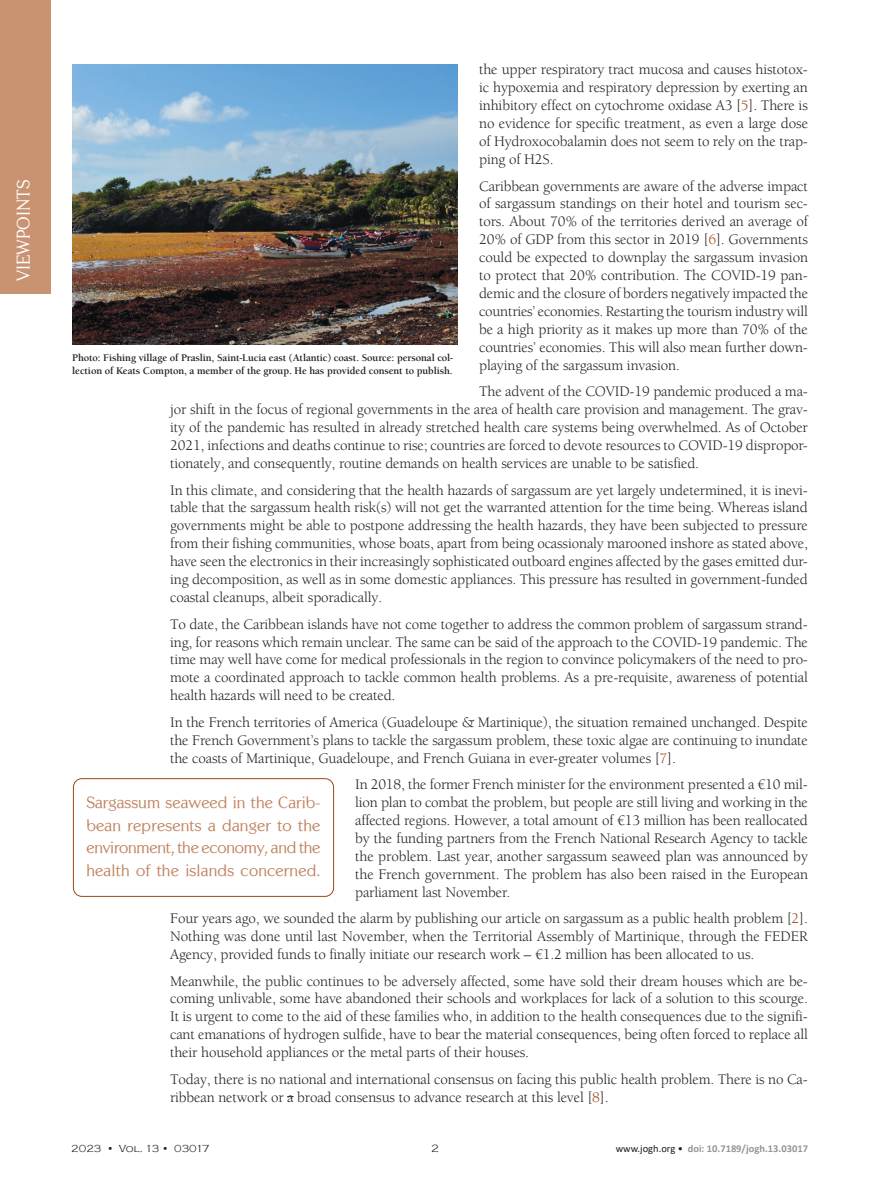
<style>
.page{position:relative;width:893px;height:1191px;background:#fff}
.page>*{position:absolute;margin:0;border:0;box-sizing:border-box;transform-origin:0 0}
.t1{font:18px "Centabel";color:#fff}
.LEAD_Viewpoints{font:16.5px/22.5px "Centabel";letter-spacing:.01em;color:#bf825d;text-align:justify}
.Tekst_Osnovni{font:15px/18px "Berkeley Std";letter-spacing:-.01em;color:#231f20;text-align:justify}
.t2{font:300 10.95px "Copperplate Gothic";color:#231f20}
.potpisi_slike_Photo{font:700 10.5px/12.6px "Berkeley Std";letter-spacing:-.01em;color:#231f20}
.t3{font:700 10.5px "Calibri";color:#939598}
.t4{font:300 10.5px "Copperplate Gothic";color:#231f20}
.s1{color:#9d4718}
.s2{font-weight:400;color:#231f20}
</style>
<div class="page">
<div style="left:0;top:0;width:51px;height:293px;background:#c99270"></div>
<img style="left:72px;top:64px;width:386px;height:280px">
<div style="left:73px;top:778px;width:261px;height:118px;border:1px solid #9d4718;border-radius:9px"></div>
<p class="t1" style="left:13px;top:281px;width:103px;rotate:-90deg">VIEWPOINTS</p>
<p class="Tekst_Osnovni" style="left:479px;top:61px;width:330px">the upper respiratory tract mucosa and causes histotox&shy;ic hypoxemia and respiratory depression by exerting an inhibitory effect on cytochrome oxidase A3 [<span class="s1">5</span>]. There is no evidence for specific treatment, as even a large dose of Hydroxocobalamin does not seem to rely on the trap&shy;ping of H2S.</p>
<p class="Tekst_Osnovni" style="left:479px;top:177px;width:331px">Caribbean governments are aware of the adverse impact of sargassum standings on their hotel and tourism sec&shy;tors. About 70% of the territories derived an average of 20% of GDP from this sector in 2019 [<span class="s1">6</span>]. Governments could be expected to downplay the sargassum invasion to protect that 20% contribution. The COVID-19 pan&shy;demic and the closure of borders negatively impacted the countries’ economies. Restarting the tourism industry will be a high priority as it makes up more than 70% of the countries’ economies. This will also mean further down&shy;playing of the sargassum invasion.</p>
<p class="Tekst_Osnovni" style="left:170px;top:383px;width:639px;text-indent:309px">The advent of the COVID-19 pandemic produced a ma&shy;jor shift in the focus of regional governments in the area of health care provision and management. The grav&shy;ity of the pandemic has resulted in already stretched health care systems being overwhelmed. As of October 2021, infections and deaths continue to rise; countries are forced to devote resources to COVID-19 dispropor&shy;tionately, and consequently, routine demands on health services are unable to be satisfied.</p>
<p class="Tekst_Osnovni" style="left:170px;top:481px;width:639px">In this climate, and considering that the health hazards of sargassum are yet largely undetermined, it is inevi&shy;table that the sargassum health risk(s) will not get the warranted attention for the time being. Whereas island governments might be able to postpone addressing the health hazards, they have been subjected to pressure from their fishing communities, whose boats, apart from being ocassionaly marooned inshore as stated above, have seen the electronics in their increasingly sophisticated outboard engines affected by the gases emitted dur&shy;ing decomposition, as well as in some domestic appliances. This pressure has resulted in government-funded coastal cleanups, albeit sporadically.</p>
<p class="Tekst_Osnovni" style="left:170px;top:615px;width:639px">To date, the Caribbean islands have not come together to address the common problem of sargassum strand&shy;ing, for reasons which remain unclear. The same can be said of the approach to the COVID-19 pandemic. The time may well have come for medical professionals in the region to convince policymakers of the need to pro&shy;mote a coordinated approach to tackle common health problems. As a pre-requisite, awareness of potential health hazards will need to be created.</p>
<p class="Tekst_Osnovni" style="left:170px;top:713px;width:639px">In the French territories of America (Guadeloupe &amp; Martinique), the situation remained unchanged. Despite the French Government’s plans to tackle the sargassum problem, these toxic algae are continuing to inundate the coasts of Martinique, Guadeloupe, and French Guiana in ever-greater volumes [<span class="s1">7</span>].</p>
<p class="Tekst_Osnovni" style="left:355px;top:775px;width:455px">In 2018, the former French minister for the environment presented a €10 mil&shy;lion plan to combat the problem, but people are still living and working in the affected regions. However, a total amount of €13 million has been reallocated by the funding partners from the French National Research Agency to tackle the problem. Last year, another sargassum seaweed plan was announced by the French government. The problem has also been raised in the European parliament last November.</p>
<p class="Tekst_Osnovni" style="left:170px;top:909px;width:639px">Four years ago, we sounded the alarm by publishing our article on sargassum as a public health problem [<span class="s1">2</span>].<br>Nothing was done until last November, when the Territorial Assembly of Martinique, through the FEDER Agency, provided funds to finally initiate our research work – €1.2 million has been allocated to us.</p>
<p class="Tekst_Osnovni" style="left:170px;top:972px;width:639px">Meanwhile, the public continues to be adversely affected, some have sold their dream houses which are be&shy;coming unlivable, some have abandoned their schools and workplaces for lack of a solution to this scourge.<br>It is urgent to come to the aid of these families who, in addition to the health consequences due to the signifi&shy;cant emanations of hydrogen sulfide, have to bear the material consequences, being often forced to replace all their household appliances or the metal parts of their houses.</p>
<p class="Tekst_Osnovni" style="left:170px;top:1070px;width:639px">Today, there is no national and international consensus on facing this public health problem. There is no Ca&shy;ribbean network or a broad consensus to advance research at this level [<span class="s1">8</span>].</p>
<p class="potpisi_slike_Photo" style="left:72px;top:351px;width:382px">Photo: Fishing village of Praslin, Saint-Lucia east (Atlantic) coast. Source: personal col&shy;lection of Keats Compton, a member of the group. He has provided consent to publish.</p>
<p class="LEAD_Viewpoints" style="left:86px;top:791px;width:236px">Sargassum seaweed in the Carib&shy;bean represents a danger to the environment, the economy, and the health of the islands concerned.</p>
<p class="t4" style="left:71px;top:1142px;width:140px">2023 • Vol. 13 • 03017</p>
<p class="t2" style="left:431px;top:1142px;width:9px">2</p>
<p class="t3" style="left:616px;top:1141px;width:194px"><span class="s2">www.jogh.org •</span> doi: 10.7189/jogh.13.03017</p>
</div>
